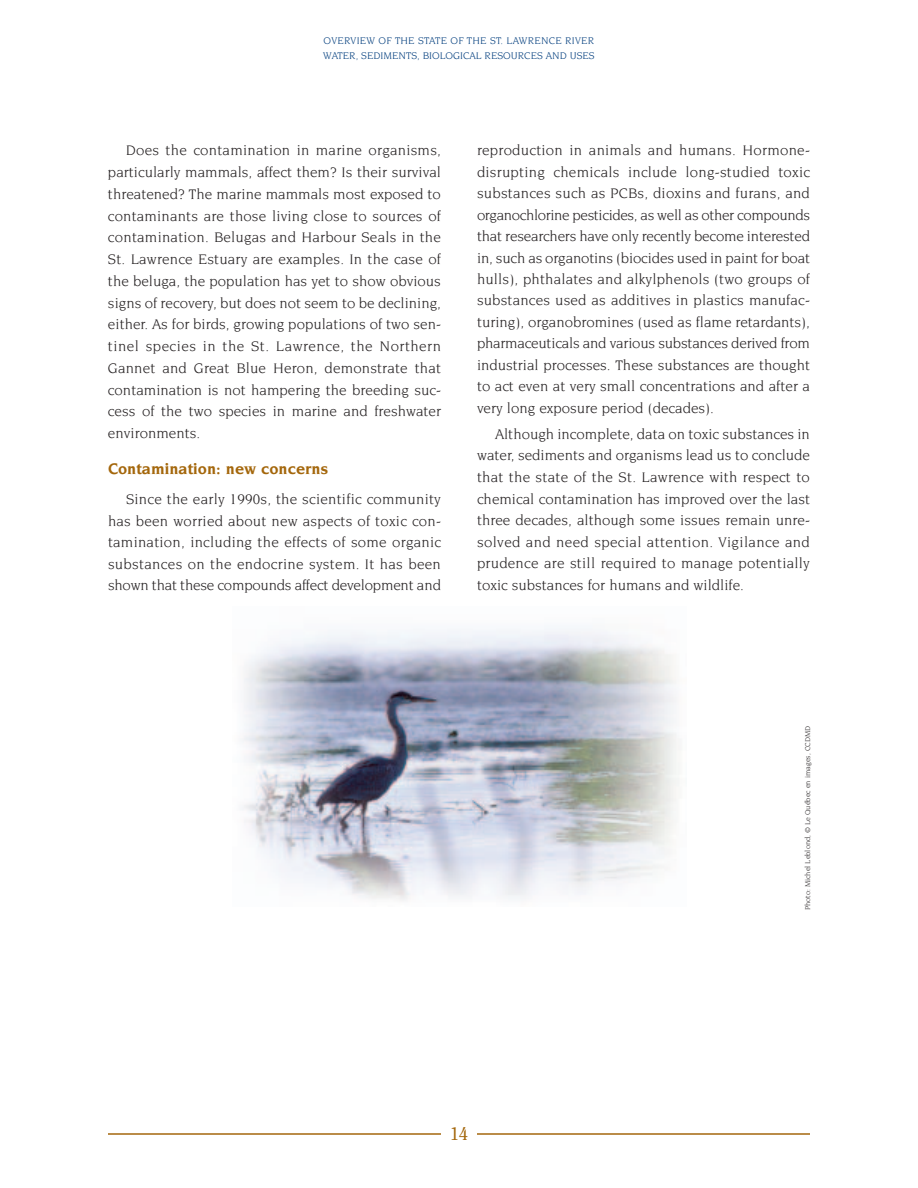
<style>
.page{position:relative;width:918px;height:1188px;background:#fff}
.page>*{position:absolute;margin:0;border:0;box-sizing:border-box;transform-origin:0 0}
.t1{font:18px "Clearface";color:#a4670c}
.t2{font:700 16.5px "Novarese";color:#a4670c}
.t3{font:15px/21.5px "Novarese";color:#231f20;text-align:justify}
.t4{font:10.5px/15px "Novarese";color:#013d7d}
.t5{font:7.5px "Novarese";color:#231f20}
</style>
<div class="page">
<hr style="left:108px;top:1133px;width:702px;height:2px;background:#a4670c">
<div style="left:441px;top:1118px;width:36px;height:32px;background:#fff"></div>
<img style="left:242px;top:628px;width:437px;height:273px">
<p class="t4" style="left:323px;top:33px;width:273px">OVERVIEW OF THE STATE OF THE ST. LAWRENCE RIVER<br>WATER, SEDIMENTS, BIOLOGICAL RESOURCES AND USES</p>
<p class="t3" style="left:108px;top:140px;width:335px;text-indent:18px">Does the contamination in marine organisms, particularly mammals, affect them? Is their survival threatened? The marine mammals most exposed to contaminants are those living close to sources of contamination. Belugas and Harbour Seals in the St. Lawrence Estuary are examples. In the case of the beluga, the population has yet to show obvious signs of recovery, but does not seem to be declining, either. As for birds, growing populations of two sen&shy;tinel species in the St. Lawrence, the Northern Gannet and Great Blue Heron, demonstrate that contamination is not hampering the breeding suc&shy;cess of the two species in marine and freshwater environments.</p>
<p class="t2" style="left:108px;top:462px;width:222px">Contamination: new concerns</p>
<p class="t3" style="left:108px;top:490px;width:335px;text-indent:18px">Since the early 1990s, the scientific community has been worried about new aspects of toxic con&shy;tamination, including the effects of some organic substances on the endocrine system. It has been shown that these compounds affect development and</p>
<p class="t3" style="left:477px;top:140px;width:335px">reproduction in animals and humans. Hormone&shy;disrupting chemicals include long-studied toxic substances such as PCBs, dioxins and furans, and organochlorine pesticides, as well as other compounds that researchers have only recently become interested in, such as organotins (biocides used in paint for boat hulls), phthalates and alkylphenols (two groups of substances used as additives in plastics manufac&shy;turing), organobromines (used as flame retardants), pharmaceuticals and various substances derived from industrial processes. These substances are thought to act even at very small concentrations and after a very long exposure period (decades).</p>
<p class="t3" style="left:477px;top:424px;width:335px;text-indent:18px">Although incomplete, data on toxic substances in water, sediments and organisms lead us to conclude that the state of the St. Lawrence with respect to chemical contamination has improved over the last three decades, although some issues remain unre&shy;solved and need special attention. Vigilance and prudence are still required to manage potentially toxic substances for humans and wildlife.</p>
<p class="t5" style="left:805px;top:910px;width:186px;rotate:-90deg">Photo: Michel Leblond, © Le Québec en images, CCDMD</p>
<p class="t1" style="left:450px;top:1127px;width:19px">14</p>
</div>
